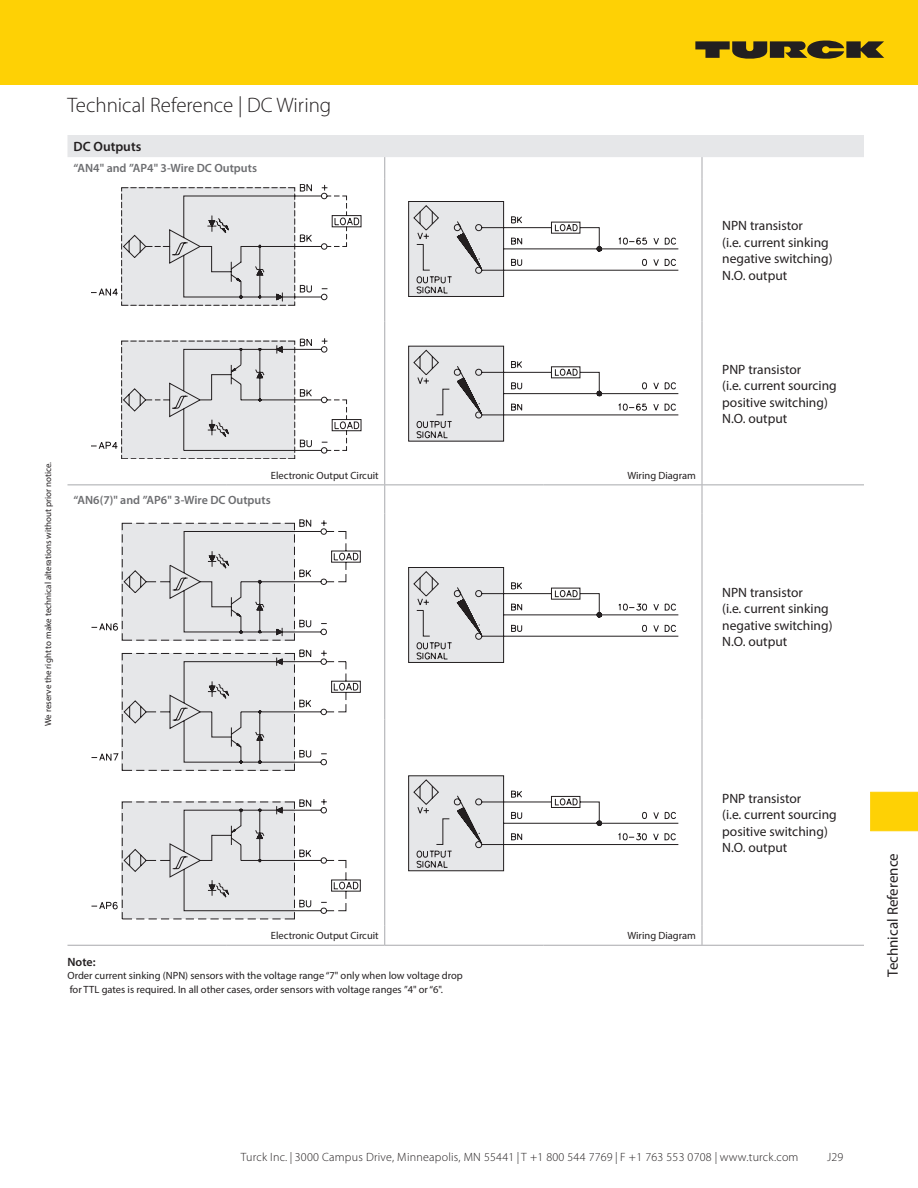
<style>
.page{position:relative;width:918px;height:1188px;background:#fff}
.page>*{position:absolute;margin:0;border:0;box-sizing:border-box;transform-origin:0 0}
.t1{font:300 21px "Myriad Pro";color:#231f20}
.t2{font:15px "Myriad Pro";color:#231f20}
.Body{font:13.5px "Myriad Pro";color:#231f20}
.Sub_Header_Bar{font:600 13.5px "Myriad Pro";color:#231f20}
.t3{font:300 12px "Myriad Pro";letter-spacing:.02em;color:#231f20}
.Image_Label_Grey{font:600 12px "Myriad Pro";color:#6c6d70}
.Table_Disclaimer_Sem{font:600 12px "Myriad Pro";color:#231f20}
.Table_Disclaimer{font:10.5px "Myriad Pro";color:#231f20}
.Image_Label_Right{font:10.5px "Myriad Pro";color:#231f20}
.t4{font:9px "Myriad Pro";color:#231f20}
</style>
<div class="page">
<div style="left:0;top:0;width:918px;height:84px;background:#fed105"></div>
<svg style="left:695px;top:41px;width:189px;height:18px"></svg>
<div style="left:870px;top:792px;width:48px;height:39px;background:#fed105"></div>
<svg style="left:384px;top:925px;width:1px;height:20px"></svg>
<svg style="left:702px;top:925px;width:1px;height:20px"></svg>
<hr style="left:384px;top:178px;width:1px;height:144px;background:#a8a9ad">
<hr style="left:702px;top:178px;width:1px;height:144px;background:#a8a9ad">
<hr style="left:384px;top:322px;width:1px;height:143px;background:#a8a9ad">
<hr style="left:702px;top:322px;width:1px;height:143px;background:#a8a9ad">
<hr style="left:384px;top:513px;width:1px;height:206px;background:#a8a9ad">
<hr style="left:702px;top:513px;width:1px;height:206px;background:#a8a9ad">
<hr style="left:384px;top:719px;width:1px;height:206px;background:#a8a9ad">
<hr style="left:702px;top:719px;width:1px;height:206px;background:#a8a9ad">
<hr style="left:68px;top:945px;width:158px;height:1px;background:#a8a9ad">
<hr style="left:226px;top:945px;width:159px;height:1px;background:#a8a9ad">
<hr style="left:385px;top:945px;width:158px;height:1px;background:#a8a9ad">
<hr style="left:543px;top:945px;width:159px;height:1px;background:#a8a9ad">
<hr style="left:702px;top:945px;width:162px;height:1px;background:#a8a9ad">
<hr style="left:68px;top:484px;width:158px;height:1px;background:#a8a9ad">
<hr style="left:226px;top:484px;width:159px;height:1px;background:#a8a9ad">
<hr style="left:385px;top:484px;width:158px;height:1px;background:#a8a9ad">
<hr style="left:543px;top:484px;width:159px;height:1px;background:#a8a9ad">
<hr style="left:702px;top:484px;width:162px;height:1px;background:#a8a9ad">
<svg style="left:68px;top:135px;width:796px;height:43px"></svg>
<svg style="left:384px;top:465px;width:1px;height:48px"></svg>
<svg style="left:702px;top:465px;width:1px;height:48px"></svg>
<svg style="left:91px;top:184px;width:270px;height:275px"></svg>
<svg style="left:408px;top:201px;width:270px;height:96px"></svg>
<svg style="left:408px;top:345px;width:270px;height:96px"></svg>
<svg style="left:91px;top:519px;width:270px;height:400px"></svg>
<svg style="left:408px;top:567px;width:270px;height:96px"></svg>
<svg style="left:408px;top:775px;width:270px;height:96px"></svg>
<h1 class="t1" style="left:68px;top:94px;width:265px">Technical Reference | DC Wiring</h1>
<p class="Sub_Header_Bar" style="left:74px;top:138px;width:69px">DC Outputs</p>
<p class="Image_Label_Grey" style="left:74px;top:160px;width:185px">“AN4" and ”AP4" 3-Wire DC Outputs</p>
<p class="Body" style="left:722px;top:217px;width:82px">NPN transistor</p>
<p class="Body" style="left:722px;top:234px;width:108px">(i.e. current sinking</p>
<p class="Body" style="left:722px;top:250px;width:112px">negative switching)</p>
<p class="Body" style="left:722px;top:267px;width:67px">N.O. output</p>
<p class="t4" style="left:43px;top:726px;width:265px;rotate:-90deg">We reserve the right to make technical alterations without prior notice.</p>
<p class="Image_Label_Right" style="left:271px;top:469px;width:109px">Electronic Output Circuit</p>
<p class="Image_Label_Right" style="left:627px;top:469px;width:70px">Wiring Diagram</p>
<p class="Image_Label_Grey" style="left:74px;top:492px;width:199px">“AN6(7)" and ”AP6" 3-Wire DC Outputs</p>
<p class="Body" style="left:722px;top:361px;width:80px">PNP transistor</p>
<p class="Body" style="left:722px;top:377px;width:116px">(i.e. current sourcing</p>
<p class="Body" style="left:722px;top:394px;width:107px">positive switching)</p>
<p class="Body" style="left:722px;top:410px;width:67px">N.O. output</p>
<p class="Body" style="left:722px;top:584px;width:82px">NPN transistor</p>
<p class="Body" style="left:722px;top:600px;width:108px">(i.e. current sinking</p>
<p class="Body" style="left:722px;top:617px;width:112px">negative switching)</p>
<p class="Body" style="left:722px;top:633px;width:67px">N.O. output</p>
<p class="Body" style="left:722px;top:790px;width:80px">PNP transistor</p>
<p class="Body" style="left:722px;top:806px;width:116px">(i.e. current sourcing</p>
<p class="Body" style="left:722px;top:823px;width:107px">positive switching)</p>
<p class="Body" style="left:722px;top:839px;width:67px">N.O. output</p>
<p class="Image_Label_Right" style="left:271px;top:929px;width:109px">Electronic Output Circuit</p>
<p class="Image_Label_Right" style="left:627px;top:929px;width:70px">Wiring Diagram</p>
<p class="Table_Disclaimer_Sem" style="left:68px;top:954px;width:30px">Note:</p>
<p class="Table_Disclaimer" style="left:68px;top:969px;width:397px">Order current sinking (NPN) sensors with the voltage range “7" only when low voltage drop</p>
<p class="Table_Disclaimer" style="left:70px;top:983px;width:375px">for TTL gates is required. In all other cases, order sensors with voltage ranges ”4" or “6".</p>
<p class="t2" style="left:884px;top:977px;width:125px;rotate:-90deg">Technical Reference</p>
<p class="t3" style="left:241px;top:1150px;width:559px">Turck Inc. | 3000 Campus Drive, Minneapolis, MN 55441 | T +1 800 544 7769 | F +1 763 553 0708 | www.turck.com</p>
<p class="t3" style="left:827px;top:1150px;width:18px">J29</p>
</div>
